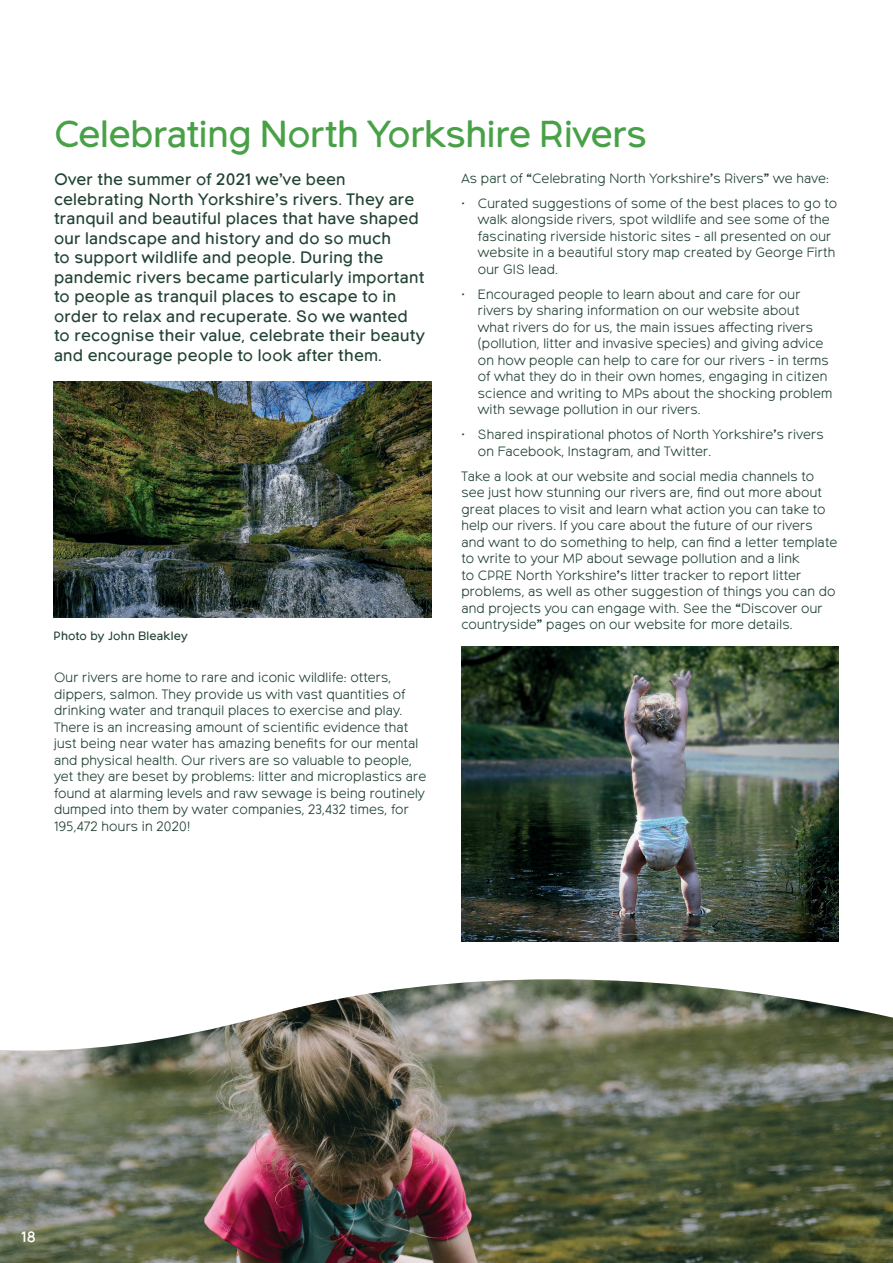
<style>
.page{position:relative;width:893px;height:1263px;background:#fff}
.page>*{position:absolute;margin:0;border:0;box-sizing:border-box;transform-origin:0 0}
.headline{font:37.5px "Northwoods";letter-spacing:-.015em;color:#49a147}
.intro{font:16.5px/19.5px "Northwoods";letter-spacing:.015em;color:#224333}
.page-number{font:15px "Northwoods";color:#fff}
.body-text{font:300 13.5px/16.5px "Northwoods";letter-spacing:.015em;color:#224333}
.t1{font:12px "Northwoods";letter-spacing:.015em;color:#224333}
</style>
<div class="page">
<img style="left:54px;top:382px;width:377px;height:236px">
<img style="left:461px;top:647px;width:378px;height:197px">
<img style="left:461px;top:844px;width:378px;height:98px">
<img style="left:0;top:979px;width:893px;height:284px">
<p class="headline" style="left:54px;top:112px;width:595px">Celebrating North Yorkshire Rivers</p>
<p class="intro" style="left:54px;top:171px;width:372px">Over the summer of 2021 we’ve been celebrating North Yorkshire’s rivers. They are tranquil and beautiful places that have shaped our landscape and history and do so much<br>to support wildlife and people. During the pandemic rivers became particularly important to people as tranquil places to escape to in order to relax and recuperate. So we wanted to recognise their value, celebrate their beauty and encourage people to look after them.</p>
<p class="t1" style="left:54px;top:629px;width:136px">Photo by John Bleakley</p>
<p class="body-text" style="left:54px;top:670px;width:374px">Our rivers are home to rare and iconic wildlife: otters, dippers, salmon. They provide us with vast quantities of drinking water and tranquil places to exercise and play.<br>There is an increasing amount of scientific evidence that just being near water has amazing benefits for our mental and physical health. Our rivers are so valuable to people, yet they are beset by problems: litter and microplastics are found at alarming levels and raw sewage is being routinely dumped into them by water companies, 23,432 times, for 195,472 hours in 2020!</p>
<p class="body-text" style="left:461px;top:170px;width:369px">As part of “Celebrating North Yorkshire’s Rivers” we have:</p>
<p class="body-text" style="left:478px;top:195px;width:361px;text-indent:-16px">• Curated suggestions of some of the best places to go to walk alongside rivers, spot wildlife and see some of the fascinating riverside historic sites - all presented on our website in a beautiful story map created by George Firth our GIS lead.</p>
<p class="body-text" style="left:478px;top:286px;width:356px;text-indent:-16px">• Encouraged people to learn about and care for our rivers by sharing information on our website about what rivers do for us, the main issues affecting rivers (pollution, litter and invasive species) and giving advice on how people can help to care for our rivers - in terms of what they do in their own homes, engaging in citizen science and writing to MPs about the shocking problem with sewage pollution in our rivers.</p>
<p class="body-text" style="left:478px;top:427px;width:347px;text-indent:-16px">• Shared inspirational photos of North Yorkshire’s rivers on Facebook, Instagram, and Twitter.</p>
<p class="body-text" style="left:461px;top:468px;width:377px">Take a look at our website and social media channels to see just how stunning our rivers are, find out more about great places to visit and learn what action you can take to help our rivers. If you care about the future of our rivers and want to do something to help, can find a letter template to write to your MP about sewage pollution and a link<br>to CPRE North Yorkshire’s litter tracker to report litter problems, as well as other suggestion of things you can do and projects you can engage with. See the “Discover our countryside” pages on our website for more details.</p>
<p class="page-number" style="left:21px;top:1228px;width:16px">18</p>
</div>
